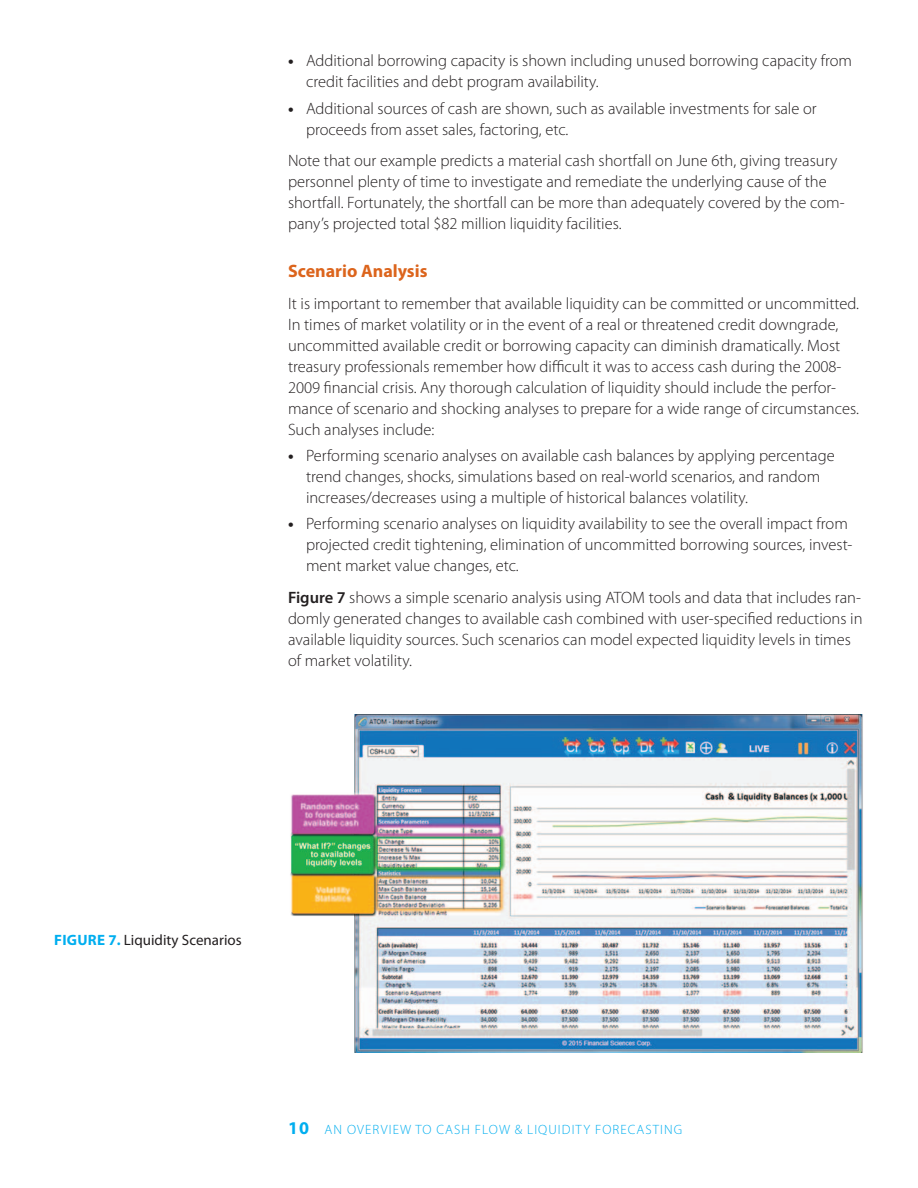
<style>
.page{position:relative;width:918px;height:1188px;background:#fff}
.page>*{position:absolute;margin:0;border:0;box-sizing:border-box;transform-origin:0 0}
.H1{font:700 18px "Myriad Pro";color:#dc641c}
.Text{font:300 16.5px/21px "Myriad Pro";color:#231f20}
.FL{font:15px "Myriad Pro";color:#231f20}
.t1{font:300 13.5px "Myriad Pro";letter-spacing:.08em;color:#00aeef}
.s1{font-weight:700}
.s2{font-weight:600}
.s3{font-weight:700;color:#00aeef}
.s4{font-weight:700;font-size:18px}
</style>
<div class="page">
<img style="left:290px;top:714px;width:573px;height:339px">
<p class="Text" style="left:306px;top:51px;width:548px;text-indent:-18px"><span class="s1">•</span> Additional borrowing capacity is shown including unused borrowing capacity from credit facilities and debt program availability.</p>
<p class="Text" style="left:306px;top:98px;width:512px;text-indent:-18px"><span class="s1">•</span> Additional sources of cash are shown, such as available investments for sale or proceeds from asset sales, factoring, etc.</p>
<p class="Text" style="left:288px;top:150px;width:558px">Note that our example predicts a material cash shortfall on June 6th, giving treasury personnel plenty of time to investigate and remediate the underlying cause of the shortfall. Fortunately, the shortfall can be more than adequately covered by the com&shy;pany’s projected total $82 million liquidity facilities.</p>
<p class="H1" style="left:288px;top:261px;width:141px">Scenario Analysis</p>
<p class="Text" style="left:288px;top:293px;width:573px">It is important to remember that available liquidity can be committed or uncommitted.<br>In times of market volatility or in the event of a real or threatened credit downgrade, uncommitted available credit or borrowing capacity can diminish dramatically. Most treasury professionals remember how difficult it was to access cash during the 2008- 2009 financial crisis. Any thorough calculation of liquidity should include the perfor&shy;mance of scenario and shocking analyses to prepare for a wide range of circumstances.<br>Such analyses include:</p>
<p class="Text" style="left:306px;top:445px;width:530px;text-indent:-18px"><span class="s1">•</span> Performing scenario analyses on available cash balances by applying percentage trend changes, shocks, simulations based on real-world scenarios, and random increases/decreases using a multiple of historical balances volatility.</p>
<p class="Text" style="left:306px;top:513px;width:548px;text-indent:-18px"><span class="s1">•</span> Performing scenario analyses on liquidity availability to see the overall impact from projected credit tightening, elimination of uncommitted borrowing sources, invest&shy;ment market value changes, etc.</p>
<p class="Text" style="left:288px;top:587px;width:576px"><span class="s2">Figure 7</span> shows a simple scenario analysis using ATOM tools and data that includes ran&shy;domly generated changes to available cash combined with user-specified reductions in available liquidity sources. Such scenarios can model expected liquidity levels in times of market volatility.</p>
<p class="FL" style="left:54px;top:932px;width:189px"><span class="s3">FIGURE 7.</span> Liquidity Scenarios</p>
<p class="t1" style="left:288px;top:1122px;width:396px"><span class="s4">10</span> AN OVERVIEW TO CASH FLOW &amp; LIQUIDITY FORECASTING</p>
</div>
